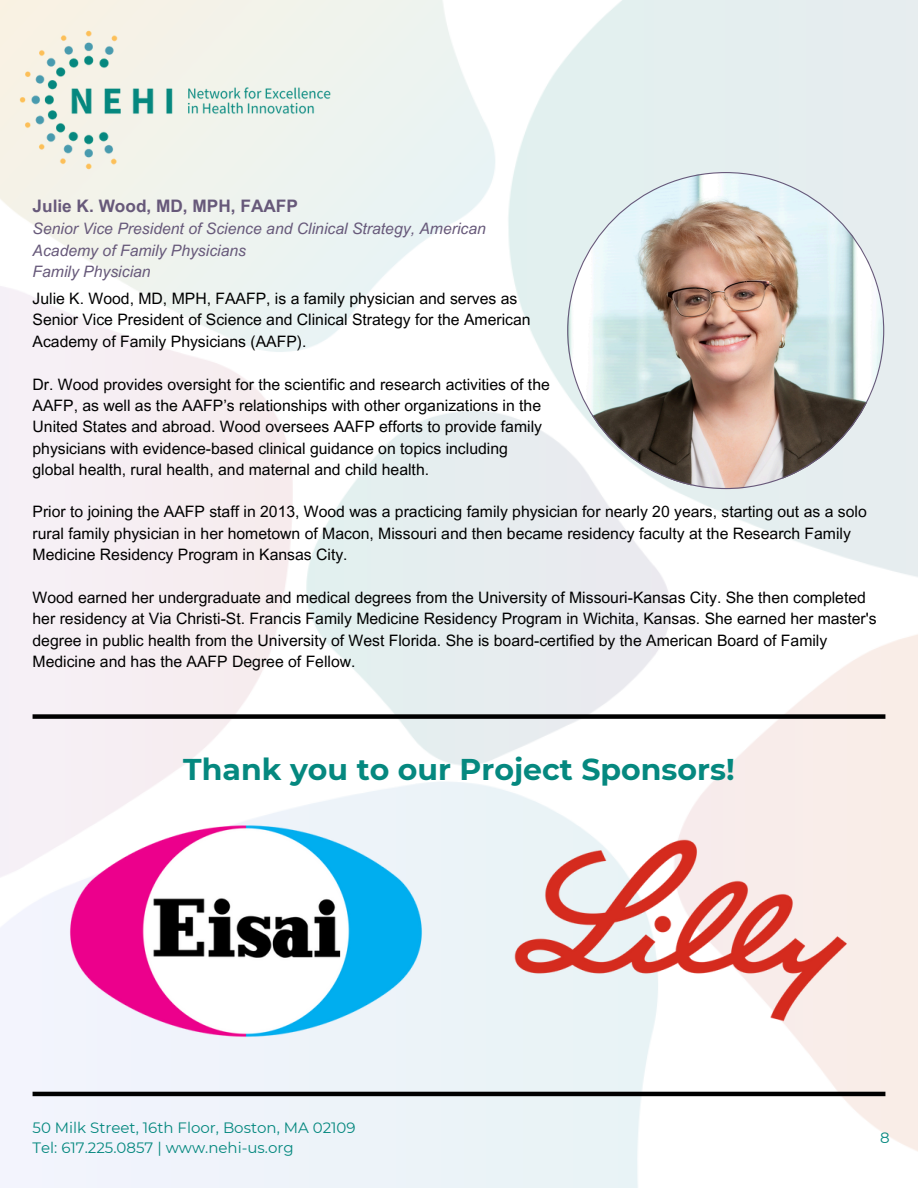
<style>
.page{position:relative;width:918px;height:1188px;background:#fff}
.page>*{position:absolute;margin:0;border:0;box-sizing:border-box;transform-origin:0 0}
.t1{font:700 30px "Montserrat";color:#05887f}
.t2{font:700 17.25px "Arial MT Pro";color:#67597a}
.t3{font:15.75px/21.3px "Arial MT Pro";color:#000}
.t4{font:italic 15.75px/21.3px "Arial MT Pro";color:#67597a}
.t5{font:15px "Montserrat";color:#05887f}
</style>
<div class="page">
<img style="left:0;top:0;width:353px;height:199px">
<img style="left:567px;top:172px;width:317px;height:317px">
<hr style="left:33px;top:1092px;width:852px;height:4px;background:#000">
<div style="left:33px;top:714px;width:852px;height:5px;background:#000"></div>
<img style="left:507px;top:832px;width:349px;height:198px">
<img style="left:61px;top:820px;width:369px;height:222px">
<p class="t2" style="left:33px;top:199px;width:267px">Julie K. Wood, MD, MPH, FAAFP</p>
<p class="t4" style="left:33px;top:220px;width:455px">Senior Vice President of Science and Clinical Strategy, American<br>Academy of Family Physicians</p>
<p class="t4" style="left:33px;top:263px;width:120px">Family Physician</p>
<p class="t3" style="left:33px;top:290px;width:500px">Julie K. Wood, MD, MPH, FAAFP, is a family physician and serves as<br>Senior Vice President of Science and Clinical Strategy for the American<br>Academy of Family Physicians (AAFP).</p>
<p class="t3" style="left:33px;top:375px;width:519px">Dr. Wood provides oversight for the scientific and research activities of the AAFP, as well as the AAFP’s relationships with other organizations in the United States and abroad. Wood oversees AAFP efforts to provide family physicians with evidence-based clinical guidance on topics including global health, rural health, and maternal and child health.</p>
<p class="t3" style="left:33px;top:503px;width:836px">Prior to joining the AAFP staff in 2013, Wood was a practicing family physician for nearly 20 years, starting out as a solo rural family physician in her hometown of Macon, Missouri and then became residency faculty at the Research Family<br>Medicine Residency Program in Kansas City.</p>
<p class="t3" style="left:33px;top:589px;width:846px">Wood earned her undergraduate and medical degrees from the University of Missouri-Kansas City. She then completed her residency at Via Christi-St. Francis Family Medicine Residency Program in Wichita, Kansas. She earned her master's degree in public health from the University of West Florida. She is board-certified by the American Board of Family Medicine and has the AAFP Degree of Fellow.</p>
<p class="t1" style="left:183px;top:751px;width:553px">Thank you to our Project Sponsors!</p>
<p class="t5" style="left:33px;top:1119px;width:325px">50 Milk Street, 16th Floor, Boston, MA 02109</p>
<h1 class="t5" style="left:33px;top:1139px;width:263px">Tel: 617.225.0857 | www.nehi-us.org</h1>
<p class="t5" style="left:880px;top:1129px;width:11px">8</p>
</div>
